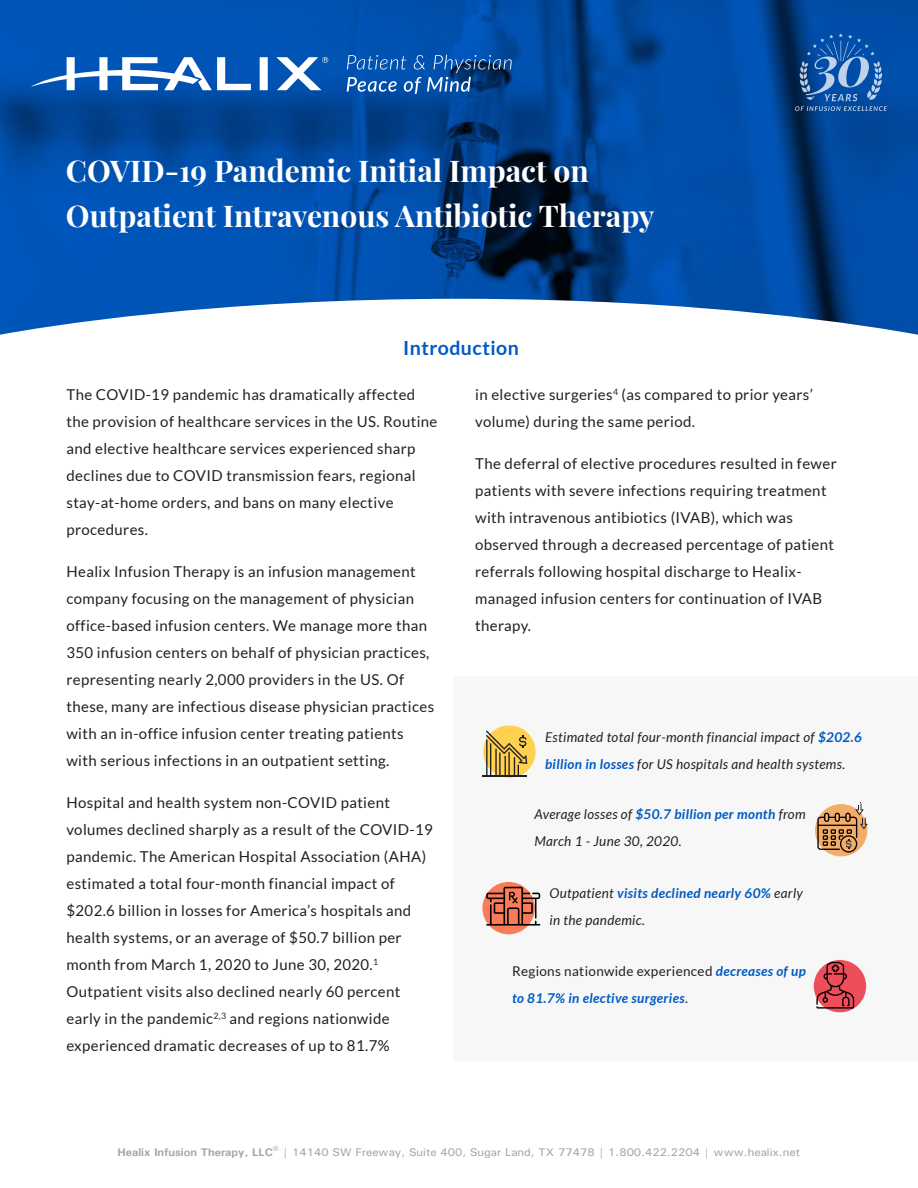
<style>
.page{position:relative;width:918px;height:1188px;background:#fff}
.page>*{position:absolute;margin:0;border:0;box-sizing:border-box;transform-origin:0 0}
.t1{font:700 30px/45px "Playfair Display";color:#fff}
.t2{font:700 19.5px "Lato";letter-spacing:.025em;color:#005ac3}
.t3{font:15px/27px "Lato";letter-spacing:.025em;color:#231f20}
.t4{font:italic 13.5px/27px "Lato";letter-spacing:.025em;color:#231f20}
.t5{font:italic 700 13.5px/27px "Lato";letter-spacing:.025em;color:#005ac3}
.t6{font:500 11.1px "Univers";color:#a3a3a3;scale:1.05 1}
.s1{font-weight:700;color:#005ac3}
.s2{font-weight:400;font-style:normal;color:#231f20}
.s3{font-weight:700}
</style>
<div class="page">
<div style="left:454px;top:677px;width:464px;height:384px;background:#f7f7f7"></div>
<div style="left:482px;top:882px;width:53px;height:52px;background:#fa7b58;border-radius:50%"></div>
<svg style="left:486px;top:887px;width:54px;height:39px"></svg>
<div style="left:815px;top:804px;width:52px;height:52px;background:#f2ad6a;border-radius:50%"></div>
<svg style="left:817px;top:802px;width:51px;height:51px"></svg>
<div style="left:483px;top:725px;width:53px;height:53px;background:#ffd14f;border-radius:50%"></div>
<hr style="left:482px;top:775px;width:45px;height:2px;background:#231f20">
<svg style="left:486px;top:731px;width:41px;height:44px"></svg>
<div style="left:814px;top:960px;width:52px;height:52px;background:#ee4e5a;border-radius:50%"></div>
<svg style="left:816px;top:962px;width:38px;height:47px"></svg>
<img style="left:0;top:0;width:918px;height:335px">
<svg style="left:31px;top:57px;width:297px;height:33px"></svg>
<svg style="left:347px;top:55px;width:165px;height:39px;background:#2360a8"></svg>
<svg style="left:795px;top:34px;width:92px;height:77px;background:#2662aa"></svg>
<h1 class="t1" style="left:66px;top:146px;width:590px">COVID-19 Pandemic Initial Impact on<br>Outpatient Intravenous Antibiotic Therapy</h1>
<h2 class="t2" style="left:403px;top:337px;width:117px">Introduction</h2>
<p class="t3" style="left:66px;top:381px;width:373px">The COVID-19 pandemic has dramatically affected the provision of healthcare services in the US. Routine and elective healthcare services experienced sharp declines due to COVID transmission fears, regional stay-at-home orders, and bans on many elective procedures.</p>
<p class="t3" style="left:66px;top:558px;width:369px">Healix Infusion Therapy is an infusion management company focusing on the management of physician office-based infusion centers. We manage more than 350 infusion centers on behalf of physician practices, representing nearly 2,000 providers in the US. Of these, many are infectious disease physician practices with an in-office infusion center treating patients with serious infections in an outpatient setting.</p>
<p class="t3" style="left:66px;top:789px;width:368px">Hospital and health system non-COVID patient volumes declined sharply as a result of the COVID-19 pandemic. The American Hospital Association (AHA) estimated a total four-month financial impact of $202.6 billion in losses for America’s hospitals and health systems, or an average of $50.7 billion per month from March 1, 2020 to June 30, 2020.<sup>1<br></sup>Outpatient visits also declined nearly 60 percent early in the pandemic<sup>2,3</sup> and regions nationwide experienced dramatic decreases of up to 81.7%</p>
<p class="t3" style="left:475px;top:381px;width:339px">in elective surgeries<sup>4</sup> (as compared to prior years’ volume) during the same period.</p>
<p class="t3" style="left:475px;top:450px;width:363px">The deferral of elective procedures resulted in fewer patients with severe infections requiring treatment with intravenous antibiotics (IVAB), which was observed through a decreased percentage of patient referrals following hospital discharge to Healix&shy;managed infusion centers for continuation of IVAB therapy.</p>
<p class="t4" style="left:545px;top:724px;width:318px">Estimated total four-month financial impact of <span class="s1">$202.6 billion in losses</span> for US hospitals and health systems.</p>
<p class="t4" style="left:534px;top:801px;width:273px">Average losses of <span class="s1">$50.7 billion per month</span> from<br>March 1 - June 30, 2020.</p>
<p class="t4" style="left:550px;top:880px;width:255px">Outpatient <span class="s1">visits declined nearly 60%</span> early in the pandemic.</p>
<p class="t5" style="left:512px;top:958px;width:295px"><span class="s2">Regions nationwide experienced</span> decreases of up to 81.7% in elective surgeries<span class="s2">.</span></p>
<p class="t6" style="left:118px;top:1145px;width:651px"><span class="s3">Healix Infusion Therapy, LLC</span><sup>®</sup> | 14140 SW Freeway, Suite 400, Sugar Land, TX 77478 | 1.800.422.2204 | www.healix.net</p>
</div>
